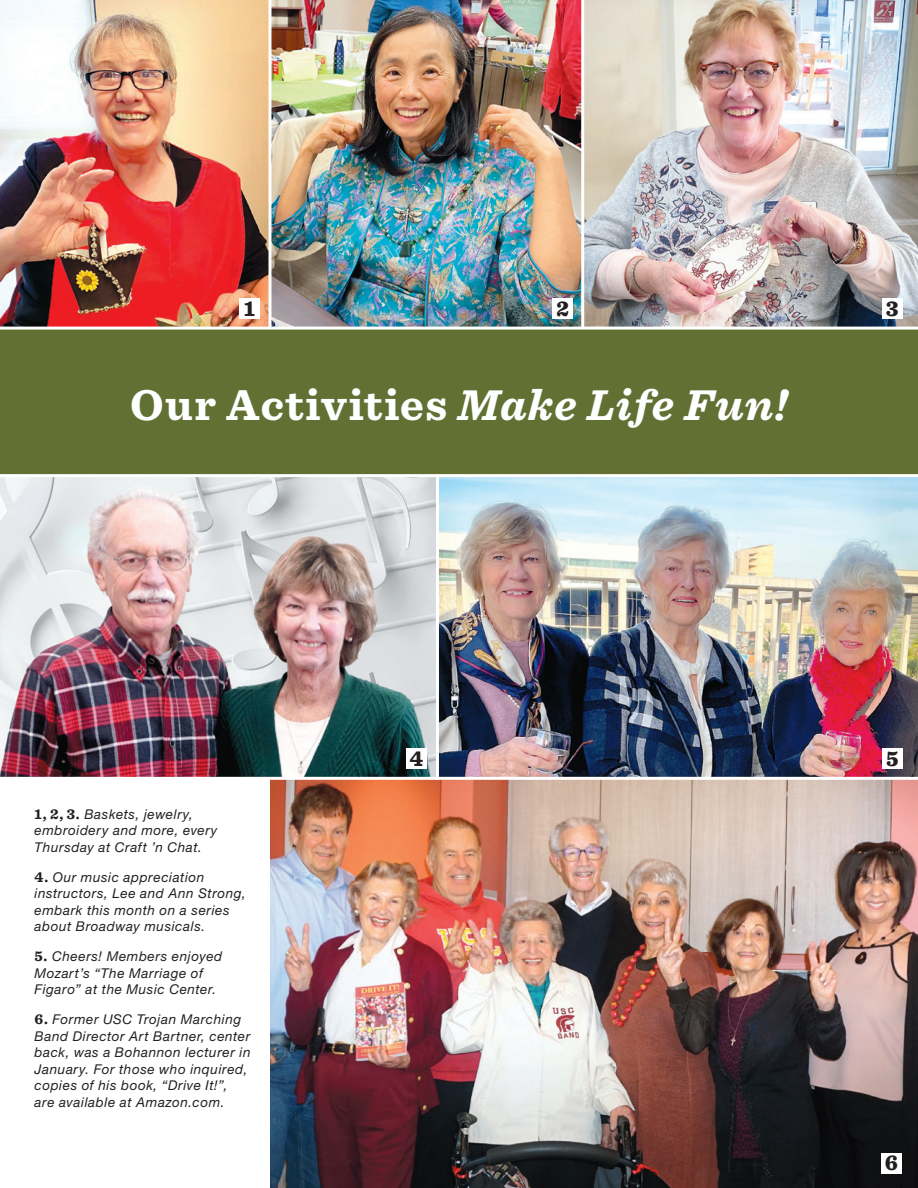
<style>
.page{position:relative;width:918px;height:1188px;background:#fff}
.page>*{position:absolute;margin:0;border:0;box-sizing:border-box;transform-origin:0 0}
.t1{font:700 45px "Sentinel";letter-spacing:.025em;color:#fff}
.Bulleted_no_indent{font:900 22.5px "Sentinel";color:#231f20}
.t2{font:italic 13.5px/16.5px "Helvetica Neue LT Std";letter-spacing:.045em;color:#231f20}
.s1{font-style:italic}
.s2{font-family:"Sentinel";font-weight:700;font-style:normal;font-size:15px}
</style>
<div class="page">
<img style="left:0;top:0;width:268px;height:327px">
<img style="left:272px;top:0;width:309px;height:327px">
<img style="left:1px;top:477px;width:435px;height:300px">
<img style="left:439px;top:477px;width:479px;height:300px">
<img style="left:270px;top:780px;width:648px;height:408px">
<div style="left:0;top:327px;width:918px;height:149px;background:#627033"></div>
<hr style="left:0;top:474px;width:918px;height:3px;background:#fff">
<img style="left:584px;top:0;width:334px;height:327px">
<hr style="left:0;top:327px;width:918px;height:3px;background:#fff">
<svg style="left:268px;top:0;width:4px;height:327px"></svg>
<div style="left:240px;top:299px;width:20px;height:20px;background:#fff"></div>
<div style="left:553px;top:299px;width:20px;height:20px;background:#fff"></div>
<div style="left:882px;top:299px;width:21px;height:20px;background:#fff"></div>
<div style="left:882px;top:749px;width:21px;height:20px;background:#fff"></div>
<div style="left:881px;top:1153px;width:21px;height:21px;background:#fff"></div>
<div style="left:406px;top:749px;width:21px;height:20px;background:#fff"></div>
<p class="Bulleted_no_indent" style="left:244px;top:290px;width:12px">1</p>
<p class="Bulleted_no_indent" style="left:556px;top:290px;width:14px">2</p>
<p class="Bulleted_no_indent" style="left:886px;top:290px;width:14px">3</p>
<p class="t1" style="left:130px;top:369px;width:659px">Our Activities <span class="s1">Make Life Fun!</span></p>
<p class="t2" style="left:35px;top:805px;width:184px"><span class="s2">1, 2, 3.</span> Baskets, jewelry, embroidery and more, every<br>Thursday at Craft ’n Chat.</p>
<p class="t2" style="left:35px;top:868px;width:213px"><span class="s2">4.</span> Our music appreciation instructors, Lee and Ann Strong, embark this month on a series about Broadway musicals.</p>
<p class="t2" style="left:35px;top:948px;width:189px"><span class="s2">5.</span> Cheers! Members enjoyed<br>Mozart’s “The Marriage of<br>Figaro” at the Music Center.</p>
<p class="t2" style="left:35px;top:1011px;width:217px"><span class="s2">6.</span> Former USC Trojan Marching<br>Band Director Art Bartner, center back, was a Bohannon lecturer in<br>January. For those who inquired, copies of his book, “Drive It!”, are available at Amazon.com.</p>
<p class="Bulleted_no_indent" style="left:410px;top:740px;width:15px">4</p>
<p class="Bulleted_no_indent" style="left:886px;top:740px;width:14px">5</p>
<p class="Bulleted_no_indent" style="left:885px;top:1145px;width:15px">6</p>
</div>
